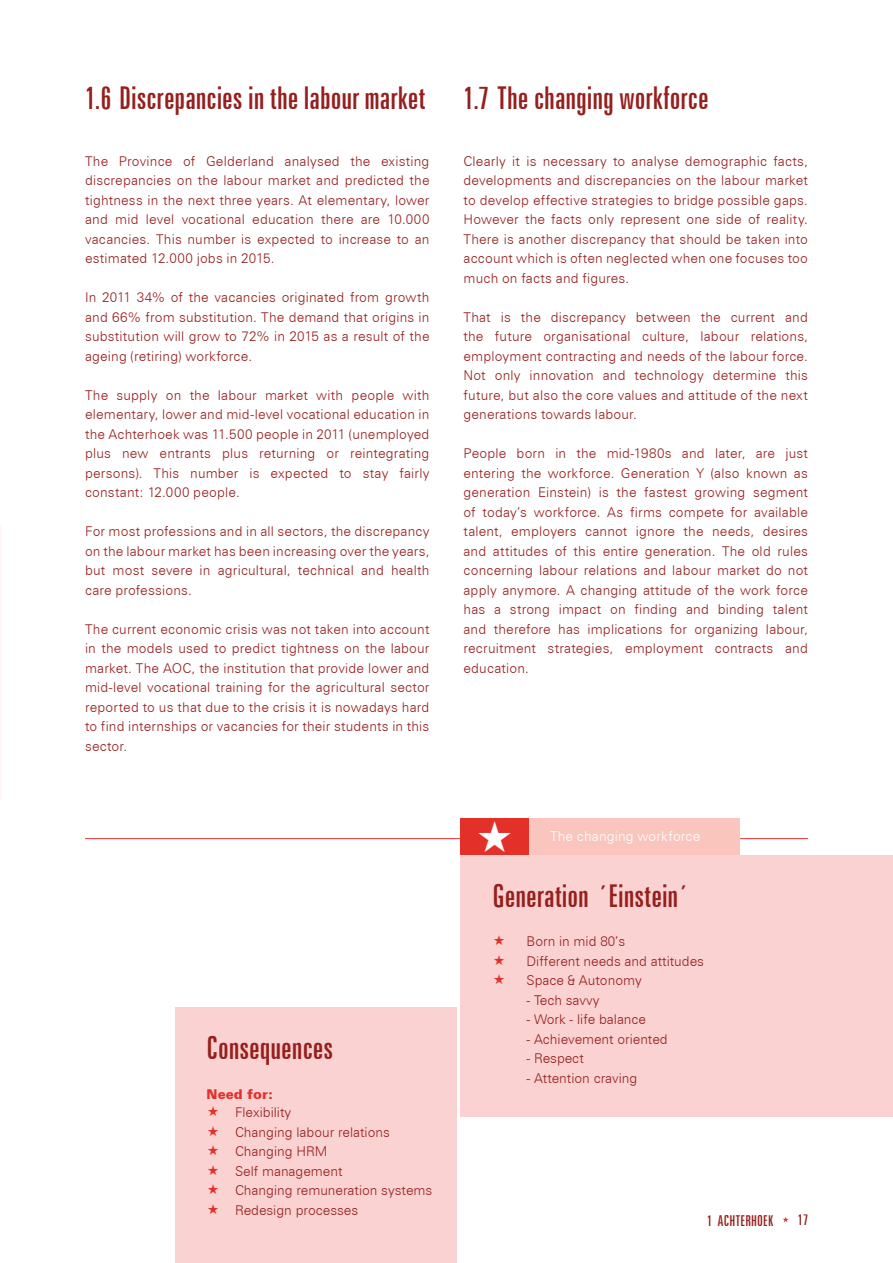
<style>
.page{position:relative;width:893px;height:1263px;background:#fff}
.page>*{position:absolute;margin:0;border:0;box-sizing:border-box;transform-origin:0 0}
.t1{font:extra-condensed 31.5px "Zurich BT";color:#961f1d}
.t2{font:extra-condensed 15px "Zurich BT";letter-spacing:.01em;color:#961f1d}
.t3{font:300 13.5px/19.5px "Zurich BT";letter-spacing:.01em;color:#961f1d;text-align:justify}
.t4{font:300 13.5px "Zurich BT";letter-spacing:.015em;color:#fff}
.t5{font:900 13.5px "Zurich BT";color:#e3312a}
</style>
<div class="page">
<svg style="left:783px;top:1217px;width:6px;height:5px"></svg>
<hr style="left:85px;top:838px;width:723px;height:1px;background:#e3312a">
<div style="left:461px;top:855px;width:432px;height:262px;background:#fbd2d2"></div>
<div style="left:175px;top:1008px;width:282px;height:255px;background:#fbd2d2"></div>
<div style="left:529px;top:819px;width:211px;height:36px;background:#fac5bd"></div>
<div style="left:461px;top:819px;width:68px;height:36px;background:#e3312a"></div>
<h1 class="t1" style="left:85px;top:80px;width:342px">1.6 Discrepancies in the labour market</h1>
<p class="t3" style="left:85px;top:151px;width:346px">The Province of Gelderland analysed the existing discrepancies on the labour market and predicted the tightness in the next three years. At elementary, lower and mid level vocational education there are 10.000 vacancies. This number is expected to increase to an estimated 12.000 jobs in 2015.</p>
<p class="t3" style="left:85px;top:288px;width:346px">In 2011 34% of the vacancies originated from growth and 66% from substitution. The demand that origins in substitution will grow to 72% in 2015 as a result of the ageing (retiring) workforce.</p>
<p class="t3" style="left:85px;top:385px;width:346px">The supply on the labour market with people with elementary, lower and mid-level vocational education in the Achterhoek was 11.500 people in 2011 (unemployed plus new entrants plus returning or reintegrating persons). This number is expected to stay fairly constant: 12.000 people.</p>
<p class="t3" style="left:85px;top:522px;width:346px">For most professions and in all sectors, the discrepancy on the labour market has been increasing over the years, but most severe in agricultural, technical and health care professions.</p>
<p class="t3" style="left:85px;top:619px;width:346px">The current economic crisis was not taken into account in the models used to predict tightness on the labour market. The AOC, the institution that provide lower and mid-level vocational training for the agricultural sector reported to us that due to the crisis it is nowadays hard to find internships or vacancies for their students in this sector.</p>
<h1 class="t1" style="left:463px;top:80px;width:247px">1.7 The changing workforce</h1>
<p class="t3" style="left:463px;top:151px;width:346px">Clearly it is necessary to analyse demographic facts, developments and discrepancies on the labour market to develop effective strategies to bridge possible gaps.<br>However the facts only represent one side of reality.<br>There is another discrepancy that should be taken into account which is often neglected when one focuses too much on facts and figures.</p>
<p class="t3" style="left:463px;top:307px;width:346px">That is the discrepancy between the current and the future organisational culture, labour relations, employment contracting and needs of the labour force.<br>Not only innovation and technology determine this future, but also the core values and attitude of the next generations towards labour.</p>
<p class="t3" style="left:463px;top:444px;width:346px">People born in the mid-1980s and later, are just entering the workforce. Generation Y (also known as generation Einstein) is the fastest growing segment of today’s workforce. As firms compete for available talent, employers cannot ignore the needs, desires and attitudes of this entire generation. The old rules concerning labour relations and labour market do not apply anymore. A changing attitude of the work force has a strong impact on finding and binding talent and therefore has implications for organizing labour, recruitment strategies, employment contracts and education.</p>
<h1 class="t1" style="left:207px;top:1029px;width:128px">Consequences</h1>
<p class="t5" style="left:207px;top:1086px;width:68px">Need for:</p>
<p class="t3" style="left:235px;top:1102px;width:199px;text-align:left">Flexibility<br>Changing labour relations<br>Changing HRM<br>Self management<br>Changing remuneration systems<br>Redesign processes</p>
<p class="t4" style="left:550px;top:828px;width:152px">The changing workforce</p>
<h1 class="t1" style="left:492px;top:878px;width:200px">Generation ´Einstein´</h1>
<p class="t3" style="left:527px;top:931px;width:179px;text-align:left">Born in mid 80’s<br>Different needs and attitudes<br>Space &amp; Autonomy</p>
<p class="t3" style="left:527px;top:990px;width:74px">- Tech savvy</p>
<p class="t3" style="left:527px;top:1009px;width:121px">- Work - life balance</p>
<p class="t3" style="left:527px;top:1029px;width:143px">- Achievement oriented</p>
<p class="t3" style="left:527px;top:1048px;width:59px">- Respect</p>
<p class="t3" style="left:527px;top:1068px;width:112px">- Attention craving</p>
<p class="t2" style="left:707px;top:1212px;width:62px">1 Achterhoek</p>
<p class="t2" style="left:798px;top:1211px;width:12px">17</p>
</div>
